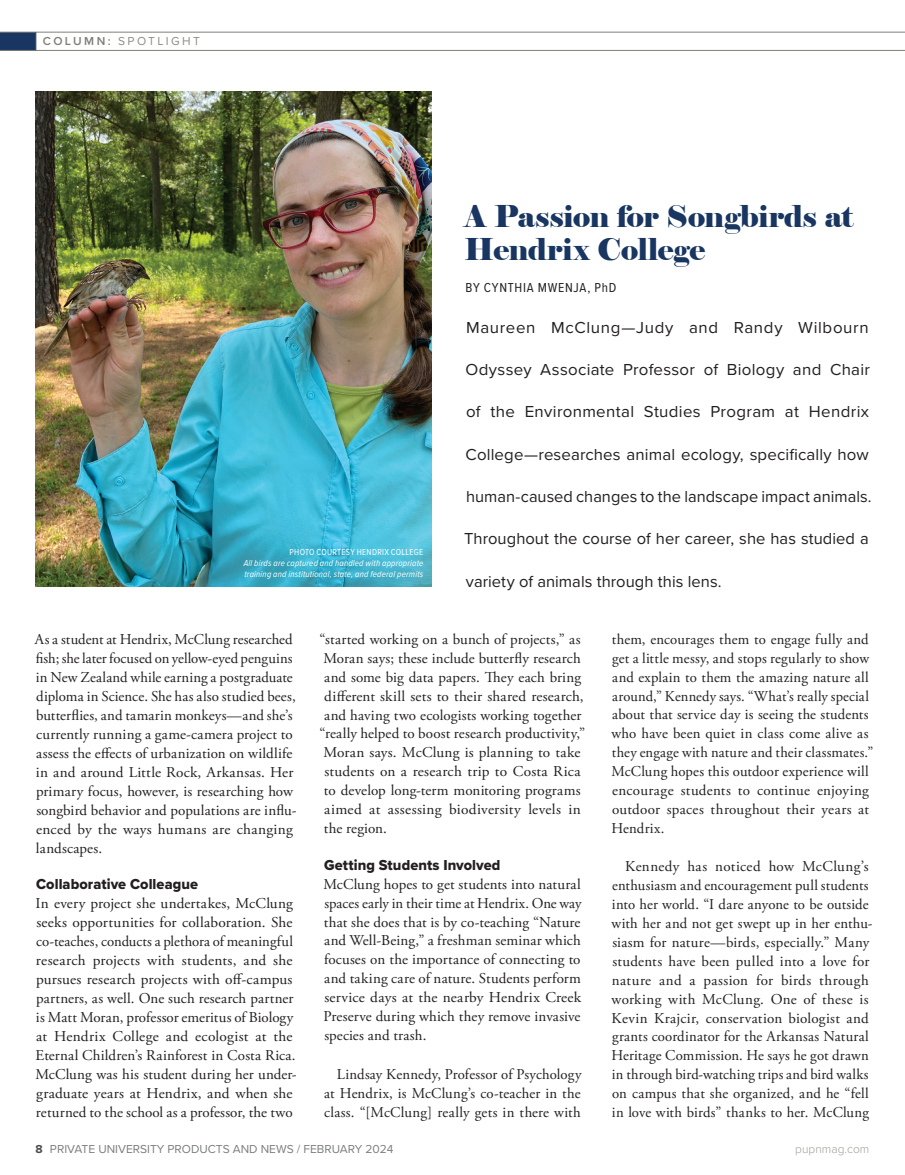
<style>
.page{position:relative;width:905px;height:1175px;background:#fff}
.page>*{position:absolute;margin:0;border:0;box-sizing:border-box;transform-origin:0 0}
.t1{font:30px/33px "Elephant";letter-spacing:-.01em;color:#183661}
.t2{font:16.5px "Proxima Nova";letter-spacing:.01em;color:#231f20}
.t3{font:16.5px "Proxima Nova";letter-spacing:.04em;color:#231f20}
.t4{font:15px/18.9px "Adobe Garamond Pro";letter-spacing:.01em;color:#231f20}
.t5{font:15px "Proxima Nova Extrabld";letter-spacing:.005em;color:#231f20}
.t6{font:13.5px "Proxima Nova Cond";letter-spacing:.055em;color:#231f20}
.t7{font:12px "Proxima Nova";color:#7c7f7e}
.t8{font:12px "Proxima Nova";letter-spacing:.195em;color:#8e8e85}
.t9{font:300 12px "Proxima Nova";color:#9f9f97}
.t10{font:italic 9px/10.8px "Proxima Nova Cond";letter-spacing:.02em;color:#fff}
.t11{font:9px "Proxima Nova Cond";letter-spacing:.025em;color:#fff}
.s1{font-weight:600;color:#7f8077}
.s2{font-weight:700;color:#4b4c4d}
</style>
<div class="page">
<div style="left:0;top:32px;width:36px;height:18px;background:#183661"></div>
<hr style="left:0;top:32px;width:904px;height:1px;background:#7f8077">
<hr style="left:0;top:50px;width:904px;height:1px;background:#7f8077">
<svg style="left:36px;top:32px;width:1px;height:18px"></svg>
<img style="left:36px;top:91px;width:395px;height:495px">
<p class="t8" style="left:43px;top:32px;width:158px"><span class="s1">COLUMN:</span> SPOTLIGHT</p>
<p class="t11" style="left:289px;top:545px;width:135px">PHOTO COURTESY HENDRIX COLLEGE</p>
<p class="t10" style="left:244px;top:557px;width:181px">All birds are captured and handled with appropriate training and institutional, state, and federal permits</p>
<h1 class="t1" style="left:464px;top:200px;width:391px">A Passion for Songbirds at<br>Hendrix College</h1>
<p class="t6" style="left:465px;top:277px;width:152px">BY CYNTHIA MWENJA, PhD</p>
<p class="t3" style="left:466px;top:315px;width:404px">Maureen McClung—Judy and Randy Wilbourn</p>
<p class="t2" style="left:465px;top:357px;width:406px">Odyssey Associate Professor of Biology and Chair</p>
<p class="t2" style="left:466px;top:399px;width:404px">of the Environmental Studies Program at Hendrix</p>
<p class="t2" style="left:465px;top:442px;width:405px">College—researches animal ecology, specifically how</p>
<p class="t2" style="left:466px;top:484px;width:407px">human-caused changes to the landscape impact animals.</p>
<p class="t2" style="left:464px;top:526px;width:406px">Throughout the course of her career, she has studied a</p>
<p class="t2" style="left:466px;top:568px;width:257px">variety of animals through this lens.</p>
<p class="t4" style="left:35px;top:630px;width:263px">As a student at Hendrix, McClung researched fish; she later focused on yellow-eyed penguins in New Zealand while earning a postgraduate diploma in Science. She has also studied bees, butterflies, and tamarin monkeys—and she’s currently running a game-camera project to assess the effects of urbanization on wildlife in and around Little Rock, Arkansas. Her primary focus, however, is researching how songbird behavior and populations are influ&shy;enced by the ways humans are changing landscapes.</p>
<p class="t5" style="left:36px;top:873px;width:163px">Collaborative Colleague</p>
<p class="t4" style="left:35px;top:894px;width:263px">In every project she undertakes, McClung seeks opportunities for collaboration. She co-teaches, conducts a plethora of meaningful research projects with students, and she pursues research projects with off-campus partners, as well. One such research partner is Matt Moran, professor emeritus of Biology at Hendrix College and ecologist at the Eternal Children’s Rainforest in Costa Rica.<br>McClung was his student during her under&shy;graduate years at Hendrix, and when she returned to the school as a professor, the two</p>
<p class="t4" style="left:319px;top:630px;width:262px">“started working on a bunch of projects,” as</p>
<p class="t4" style="left:323px;top:649px;width:259px">Moran says; these include butterfly research</p>
<p class="t4" style="left:324px;top:668px;width:258px">and some big data papers. They each bring</p>
<p class="t4" style="left:324px;top:687px;width:261px">different skill sets to their shared research,</p>
<p class="t4" style="left:324px;top:706px;width:259px">and having two ecologists working together</p>
<p class="t4" style="left:319px;top:724px;width:267px">“really helped to boost research productivity,”</p>
<p class="t4" style="left:323px;top:743px;width:259px">Moran says. McClung is planning to take</p>
<p class="t4" style="left:324px;top:762px;width:258px">students on a research trip to Costa Rica</p>
<p class="t4" style="left:324px;top:781px;width:258px">to develop long-term monitoring programs</p>
<p class="t4" style="left:324px;top:800px;width:258px">aimed at assessing biodiversity levels in</p>
<p class="t4" style="left:324px;top:819px;width:64px">the region.</p>
<p class="t5" style="left:324px;top:853px;width:178px">Getting Students Involved</p>
<p class="t4" style="left:323px;top:875px;width:259px;text-align:justify">McClung hopes to get students into natural spaces early in their time at Hendrix. One way that she does that is by co-teaching “Nature and Well-Being,” a freshman seminar which focuses on the importance of connecting to and taking care of nature. Students perform service days at the nearby Hendrix Creek Preserve during which they remove invasive species and trash.</p>
<p class="t4" style="left:324px;top:1064px;width:259px;text-align:justify;text-indent:13px">Lindsay Kennedy, Professor of Psychology at Hendrix, is McClung’s co-teacher in the class. “[McClung] really gets in there with</p>
<p class="t4" style="left:611px;top:630px;width:263px">them, encourages them to engage fully and get a little messy, and stops regularly to show and explain to them the amazing nature all around,” Kennedy says. “What’s really special about that service day is seeing the students who have been quiet in class come alive as they engage with nature and their classmates.” McClung hopes this outdoor experience will encourage students to continue enjoying outdoor spaces throughout their years at Hendrix.</p>
<p class="t4" style="left:611px;top:857px;width:262px;text-indent:14px">Kennedy has noticed how McClung’s enthusiasm and encouragement pull students into her world. “I dare anyone to be outside with her and not get swept up in her enthu&shy;siasm for nature—birds, especially.” Many students have been pulled into a love for nature and a passion for birds through working with McClung. One of these is Kevin Krajcir, conservation biologist and grants coordinator for the Arkansas Natural Heritage Commission. He says he got drawn in through bird-watching trips and bird walks on campus that she organized, and he “fell in love with birds” thanks to her. McClung</p>
<p class="t7" style="left:36px;top:1139px;width:359px"><span class="s2">8</span> PRIVATE UNIVERSITY PRODUCTS AND NEWS / FEBRUARY 2024</p>
<p class="t9" style="left:795px;top:1139px;width:75px">pupnmag.com</p>
</div>
